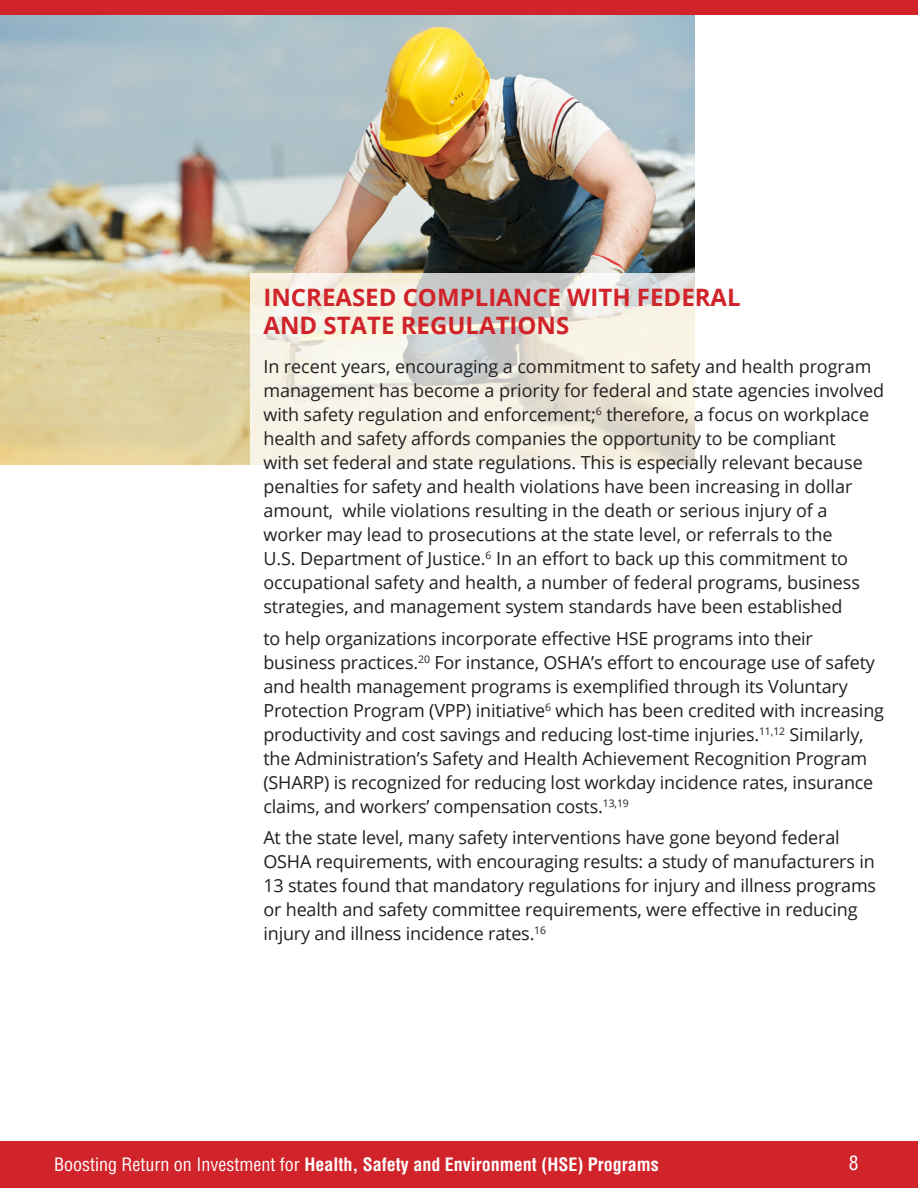
<style>
.page{position:relative;width:918px;height:1188px;background:#fff}
.page>*{position:absolute;margin:0;border:0;box-sizing:border-box;transform-origin:0 0}
.t1{font:700 24px "Open Sans";color:#d1232a}
.t2{font:condensed 19.5px "Helvetica LT Std";color:#fff}
.t3{font:18px/24px "Open Sans";letter-spacing:-.01em;color:#231f20}
.t4{font:700 condensed 18px "Helvetica LT Std";color:#fff}
.s1{font-weight:400}
</style>
<div class="page">
<div style="left:0;top:1141px;width:918px;height:47px;background:#d1232a"></div>
<img style="left:0;top:14px;width:695px;height:451px">
<svg style="left:250px;top:274px;width:445px;height:191px;fill:#f5f1e4"></svg>
<div style="left:0;top:0;width:918px;height:14px;background:#d1232a"></div>
<p class="t1" style="left:263px;top:280px;width:479px">INCREASED COMPLIANCE WITH FEDERAL</p>
<p class="t1" style="left:263px;top:309px;width:307px">AND STATE REGULATIONS</p>
<p class="t3" style="left:263px;top:354px;width:622px">In recent years, encouraging a commitment to safety and health program management has become a priority for federal and state agencies involved with safety regulation and enforcement;<sup>6</sup> therefore, a focus on workplace health and safety affords companies the opportunity to be compliant<br>with set federal and state regulations. This is especially relevant because penalties for safety and health violations have been increasing in dollar amount, while violations resulting in the death or serious injury of a worker may lead to prosecutions at the state level, or referrals to the<br>U.S. Department of Justice.<sup>6</sup> In an effort to back up this commitment to occupational safety and health, a number of federal programs, business strategies, and management system standards have been established</p>
<p class="t3" style="left:263px;top:626px;width:622px">to help organizations incorporate effective HSE programs into their business practices.<sup>20</sup> For instance, OSHA’s effort to encourage use of safety and health management programs is exemplified through its Voluntary Protection Program (VPP) initiative<sup>6</sup> which has been credited with increasing productivity and cost savings and reducing lost-time injuries.<sup>11,12</sup> Similarly, the Administration’s Safety and Health Achievement Recognition Program (SHARP) is recognized for reducing lost workday incidence rates, insurance claims, and workers’ compensation costs.<sup>13,19</sup></p>
<p class="t3" style="left:263px;top:825px;width:614px">At the state level, many safety interventions have gone beyond federal OSHA requirements, with encouraging results: a study of manufacturers in 13 states found that mandatory regulations for injury and illness programs or health and safety committee requirements, were effective in reducing injury and illness incidence rates.<sup>16</sup></p>
<p class="t4" style="left:54px;top:1153px;width:606px"><span class="s1">Boosting Return on Investment for</span> Health, Safety and Environment (HSE) Programs</p>
<p class="t2" style="left:849px;top:1151px;width:11px">8</p>
</div>
